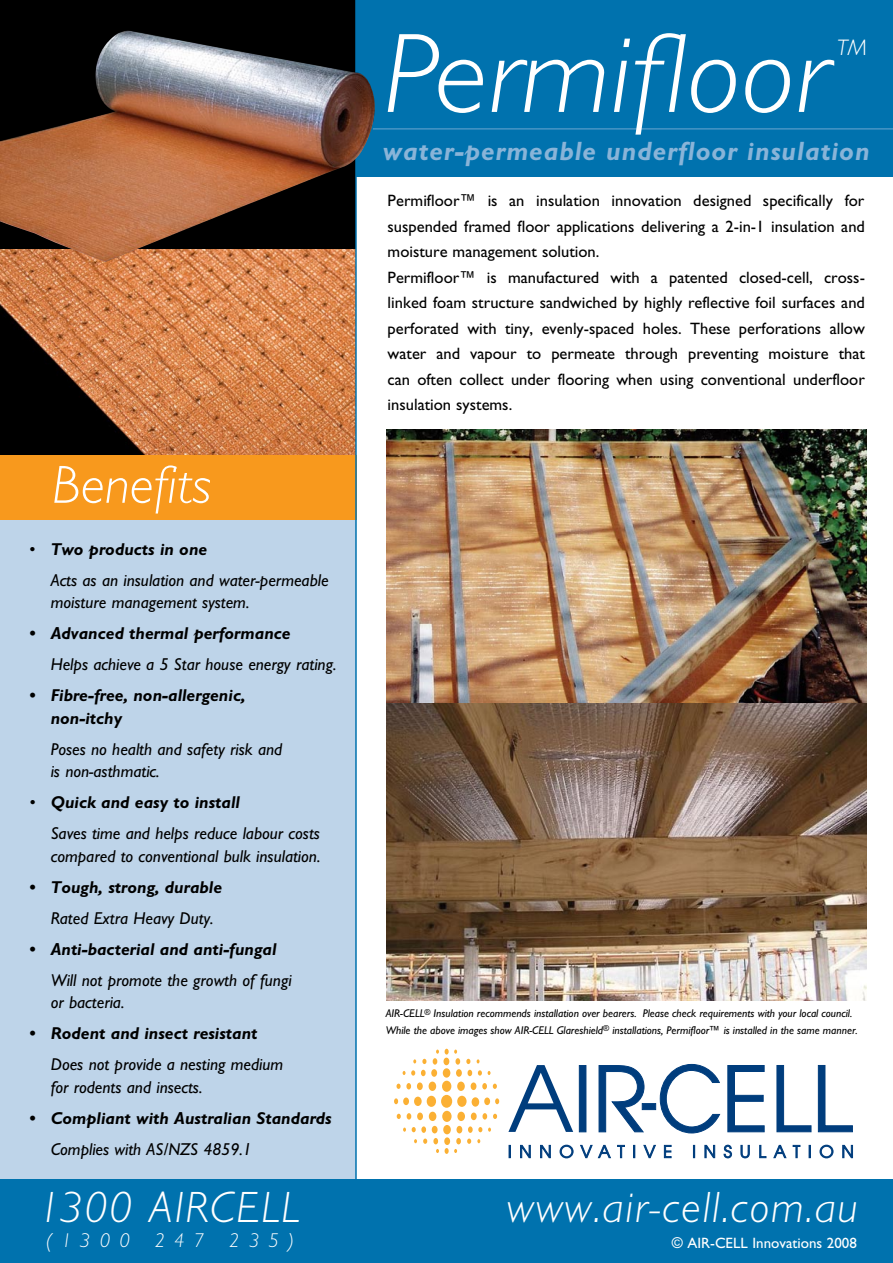
<style>
.page{position:relative;width:893px;height:1263px;background:#fff}
.page>*{position:absolute;margin:0;border:0;box-sizing:border-box;transform-origin:0 0}
.t1{font:italic 300 114px "Gill Sans";color:#fff;scale:1.06 1}
.t2{font:italic 300 54px "Gill Sans";color:#fff}
.t3{font:italic 300 44.1px "Gill Sans";letter-spacing:.04em;color:#fff}
.t4{font:italic 700 26.7px "Gill Sans";letter-spacing:.035em;color:#89b4d8}
.t5{font:italic 300 22.5px "Gill Sans";color:#fff;scale:1.06 1}
.t6{font:italic 300 20.1px "Gill Sans";letter-spacing:.46em;color:#fff}
.t7{font:italic 17.25px/22.5px "Gill Sans";color:#000}
.t8{font:italic 700 17.25px/22.5px "Gill Sans";color:#000}
.t9{font:16.5px/25.5px "Gill Sans";color:#000}
.t10{font:15px "Gill Sans";color:#fff}
.t11{font:italic 11.25px/16.5px "Gill Sans";color:#010101}
.s1{font-style:normal}
.s2{font-weight:700}
</style>
<div class="page">
<div style="left:0;top:196px;width:356px;height:999px;background:#bed4e9"></div>
<img style="left:0;top:262px;width:355px;height:193px">
<div style="left:0;top:0;width:893px;height:176px;background:#0072ae"></div>
<div style="left:0;top:0;width:356px;height:249px;background:#000"></div>
<div style="left:0;top:1179px;width:893px;height:84px;background:#0072ae"></div>
<hr style="left:373px;top:129px;width:520px;height:1px;background:#6da7d0">
<div style="left:441px;top:1095px;width:11px;height:13px;background:#fbb034;border-radius:50%"></div>
<div style="left:427px;top:1096px;width:9px;height:11px;background:#fbb034;border-radius:50%"></div>
<div style="left:457px;top:1096px;width:10px;height:11px;background:#fbb034;border-radius:50%"></div>
<div style="left:414px;top:1097px;width:8px;height:9px;background:#fbb034;border-radius:50%"></div>
<div style="left:472px;top:1097px;width:7px;height:10px;background:#fbb034;border-radius:50%"></div>
<div style="left:403px;top:1097px;width:6px;height:8px;background:#fbb034;border-radius:50%"></div>
<div style="left:484px;top:1097px;width:6px;height:8px;background:#fbb034;border-radius:50%"></div>
<div style="left:442px;top:1081px;width:9px;height:11px;background:#fbb034;border-radius:50%"></div>
<div style="left:429px;top:1081px;width:7px;height:10px;background:#fbb034;border-radius:50%"></div>
<svg style="left:457px;top:1081px;width:8px;height:10px"></svg>
<div style="left:417px;top:1082px;width:6px;height:8px;background:#fbb034;border-radius:50%"></div>
<div style="left:471px;top:1082px;width:5px;height:8px;background:#fbb034;border-radius:50%"></div>
<svg style="left:482px;top:1083px;width:5px;height:6px"></svg>
<svg style="left:396px;top:1083px;width:15px;height:6px"></svg>
<svg style="left:493px;top:1084px;width:4px;height:5px"></svg>
<div style="left:431px;top:1069px;width:6px;height:8px;background:#fbb034;border-radius:50%"></div>
<svg style="left:421px;top:1070px;width:5px;height:6px"></svg>
<svg style="left:411px;top:1070px;width:4px;height:5px"></svg>
<div style="left:456px;top:1069px;width:6px;height:8px;background:#fbb034;border-radius:50%"></div>
<svg style="left:467px;top:1070px;width:5px;height:6px"></svg>
<svg style="left:478px;top:1070px;width:4px;height:5px"></svg>
<div style="left:443px;top:1068px;width:7px;height:10px;background:#fbb034;border-radius:50%"></div>
<svg style="left:433px;top:1049px;width:6px;height:16px"></svg>
<svg style="left:422px;top:1059px;width:4px;height:5px"></svg>
<svg style="left:466px;top:1059px;width:4px;height:5px"></svg>
<div style="left:443px;top:1058px;width:6px;height:7px;background:#fbb034;border-radius:50%"></div>
<svg style="left:394px;top:1098px;width:4px;height:6px"></svg>
<svg style="left:495px;top:1098px;width:4px;height:6px"></svg>
<svg style="left:445px;top:1049px;width:15px;height:16px"></svg>
<div style="left:442px;top:1111px;width:10px;height:11px;background:#fbb034;border-radius:50%"></div>
<div style="left:457px;top:1112px;width:8px;height:9px;background:#fbb034;border-radius:50%"></div>
<div style="left:429px;top:1112px;width:7px;height:9px;background:#fbb034;border-radius:50%"></div>
<div style="left:471px;top:1112px;width:6px;height:8px;background:#fbb034;border-radius:50%"></div>
<div style="left:417px;top:1112px;width:6px;height:8px;background:#fbb034;border-radius:50%"></div>
<svg style="left:482px;top:1113px;width:5px;height:6px"></svg>
<svg style="left:407px;top:1113px;width:4px;height:6px"></svg>
<svg style="left:493px;top:1114px;width:4px;height:5px"></svg>
<svg style="left:397px;top:1114px;width:4px;height:5px"></svg>
<div style="left:456px;top:1126px;width:6px;height:7px;background:#fbb034;border-radius:50%"></div>
<svg style="left:488px;top:1127px;width:3px;height:5px"></svg>
<div style="left:432px;top:1126px;width:6px;height:7px;background:#fbb034;border-radius:50%"></div>
<svg style="left:403px;top:1127px;width:3px;height:5px"></svg>
<div style="left:443px;top:1125px;width:8px;height:9px;background:#fbb034;border-radius:50%"></div>
<svg style="left:445px;top:1138px;width:16px;height:16px"></svg>
<svg style="left:467px;top:1126px;width:15px;height:18px"></svg>
<svg style="left:433px;top:1138px;width:6px;height:15px"></svg>
<svg style="left:412px;top:1126px;width:15px;height:18px"></svg>
<div style="left:444px;top:1137px;width:6px;height:8px;background:#fbb034;border-radius:50%"></div>
<div style="left:579px;top:1065px;width:7px;height:67px;background:#003d7d"></div>
<div style="left:579px;top:1065px;width:7px;height:67px;border:1px solid #003d7d"></div>
<svg style="left:599px;top:1065px;width:45px;height:67px"></svg>
<div style="left:642px;top:1103px;width:14px;height:6px;background:#003d7d"></div>
<div style="left:642px;top:1103px;width:14px;height:7px;border:1px solid #003d7d"></div>
<svg style="left:660px;top:1064px;width:60px;height:69px"></svg>
<svg style="left:728px;top:1065px;width:36px;height:67px"></svg>
<svg style="left:777px;top:1065px;width:34px;height:67px"></svg>
<svg style="left:818px;top:1065px;width:35px;height:67px"></svg>
<svg style="left:509px;top:1145px;width:1px;height:13px"></svg>
<svg style="left:520px;top:1145px;width:10px;height:13px"></svg>
<svg style="left:540px;top:1145px;width:10px;height:13px"></svg>
<svg style="left:560px;top:1145px;width:13px;height:13px"></svg>
<svg style="left:581px;top:1145px;width:11px;height:13px"></svg>
<svg style="left:598px;top:1145px;width:12px;height:13px"></svg>
<svg style="left:618px;top:1145px;width:7px;height:13px"></svg>
<svg style="left:634px;top:1145px;width:1px;height:13px"></svg>
<svg style="left:644px;top:1145px;width:11px;height:13px"></svg>
<svg style="left:664px;top:1145px;width:7px;height:13px"></svg>
<svg style="left:693px;top:1145px;width:2px;height:13px"></svg>
<svg style="left:705px;top:1145px;width:10px;height:13px"></svg>
<svg style="left:724px;top:1145px;width:8px;height:13px"></svg>
<svg style="left:741px;top:1145px;width:8px;height:13px"></svg>
<svg style="left:760px;top:1145px;width:6px;height:13px"></svg>
<svg style="left:774px;top:1145px;width:12px;height:13px"></svg>
<svg style="left:793px;top:1145px;width:7px;height:13px"></svg>
<svg style="left:809px;top:1145px;width:1px;height:13px"></svg>
<svg style="left:820px;top:1145px;width:13px;height:13px"></svg>
<svg style="left:843px;top:1145px;width:10px;height:13px"></svg>
<svg style="left:508px;top:1065px;width:65px;height:67px"></svg>
<div style="left:0;top:455px;width:357px;height:65px;background:#f8991d"></div>
<hr style="left:355px;top:0;width:2px;height:1263px;background:#0072ae">
<img style="left:0;top:30px;width:379px;height:232px">
<img style="left:387px;top:429px;width:479px;height:274px">
<img style="left:387px;top:703px;width:479px;height:297px">
<h1 class="t1" style="left:383px;top:10px;width:421px">Permifloor</h1>
<h3 class="t5" style="left:837px;top:35px;width:30px">TM</h3>
<h3 class="t4" style="left:383px;top:135px;width:488px">water-permeable underfloor insulation</h3>
<h2 class="t2" style="left:52px;top:454px;width:161px">Benefits</h2>
<p class="t7" style="left:51px;top:534px;width:279px;line-height:31px;text-indent:-21px"><span class="s1">•</span> <span class="s2">Two products in one<br></span>Acts as an insulation and water-permeable</p>
<p class="t7" style="left:51px;top:591px;width:200px">moisture management system.</p>
<p class="t8" style="left:29px;top:622px;width:263px">• Advanced thermal performance</p>
<p class="t7" style="left:51px;top:653px;width:287px">Helps achieve a 5 Star house energy rating.</p>
<p class="t8" style="left:51px;top:684px;width:196px;text-indent:-21px">• Fibre-free, non-allergenic, non-itchy</p>
<p class="t7" style="left:51px;top:738px;width:233px">Poses no health and safety risk and is non-asthmatic.</p>
<p class="t7" style="left:51px;top:787px;width:271px;line-height:31px;text-indent:-21px">• <span class="s2">Quick and easy to install<br></span>Saves time and helps reduce labour costs</p>
<p class="t7" style="left:51px;top:845px;width:271px">compared to conventional bulk insulation.</p>
<p class="t8" style="left:29px;top:876px;width:194px">• Tough, strong, durable</p>
<p class="t7" style="left:51px;top:907px;width:164px">Rated Extra Heavy Duty.</p>
<p class="t8" style="left:29px;top:938px;width:249px">• Anti-bacterial and anti-fungal</p>
<p class="t7" style="left:51px;top:969px;width:242px">Will not promote the growth of fungi or bacteria.</p>
<p class="t8" style="left:29px;top:1022px;width:230px">• Rodent and insect resistant</p>
<p class="t7" style="left:51px;top:1053px;width:234px">Does not provide a nesting medium for rodents and insects.</p>
<p class="t8" style="left:29px;top:1107px;width:304px">• Compliant with Australian Standards</p>
<p class="t7" style="left:51px;top:1138px;width:203px">Complies with AS/NZS 4859.1</p>
<p class="t9" style="left:388px;top:188px;width:479px">Permifloor™ is an insulation innovation designed specifically for suspended framed floor applications delivering a 2-in-1 insulation and moisture management solution.<br>Permifloor™ is manufactured with a patented closed-cell, cross&shy;linked foam structure sandwiched by highly reflective foil surfaces and perforated with tiny, evenly-spaced holes. These perforations allow water and vapour to permeate through preventing moisture that can often collect under flooring when using conventional underfloor insulation systems.</p>
<p class="t11" style="left:386px;top:1005px;width:474px">AIR-CELL<sup>®</sup> Insulation recommends installation over bearers. Please check requirements with your local council.<br>While the above images show AIR-CELL Glareshield<sup>®</sup> installations, Permifloor™ is installed in the same manner.</p>
<h3 class="t3" style="left:38px;top:1182px;width:263px">1300 AIRCELL</h3>
<h3 class="t3" style="left:507px;top:1182px;width:352px">www.air-cell.com.au</h3>
<p class="t6" style="left:46px;top:1229px;width:250px">(1300 247 235)</p>
<p class="t10" style="left:672px;top:1234px;width:187px">© AIR-CELL Innovations 2008</p>
</div>
